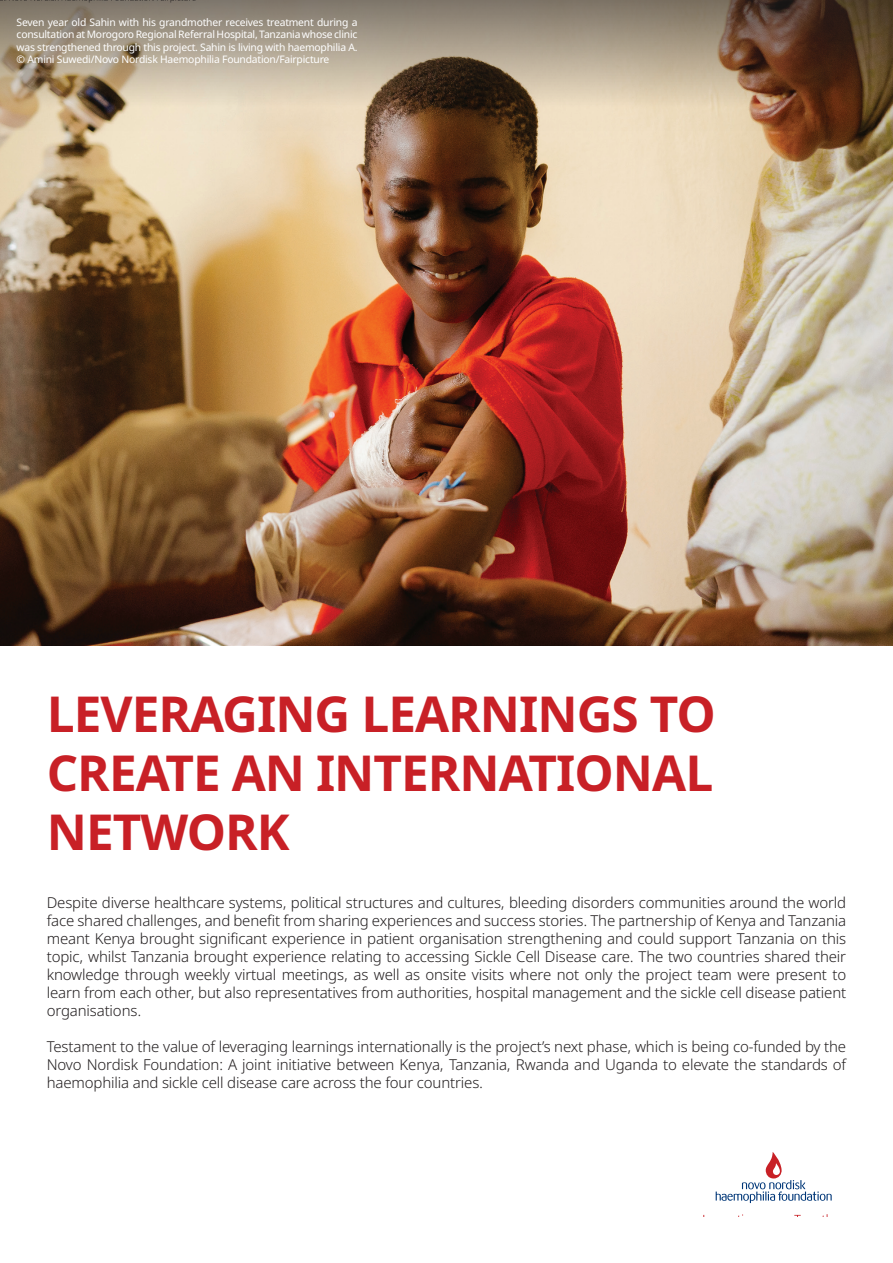
<style>
.page{position:relative;width:893px;height:1263px;background:#fff}
.page>*{position:absolute;margin:0;border:0;box-sizing:border-box;transform-origin:0 0}
.t1{font:700 49.5px/59.4px "Apis";letter-spacing:-.02em;color:#c82026;text-align:justify}
.t2{font:300 15px/18px "Apis";letter-spacing:-.01em;color:#231f20;text-align:justify}
.t3{font:10.35px/12.5px "Apis";letter-spacing:-.02em;color:#fff;text-align:justify}
</style>
<div class="page">
<img style="left:0;top:130px;width:893px;height:516px">
<img style="left:0;top:0;width:893px;height:130px">
<svg style="left:716px;top:1152px;width:116px;height:51px"></svg>
<svg style="left:703px;top:1214px;width:125px;height:2px"></svg>
<p class="t3" style="left:17px;top:16px;width:342px">Seven year old Sahin with his grandmother receives treatment during a consultation at Morogoro Regional Referral Hospital, Tanzania whose clinic was strengthened through this project. Sahin is living with haemophilia A. © Amini Suwedi/Novo Nordisk Haemophilia Foundation/Fairpicture</p>
<h1 class="t1" style="left:47px;top:685px;width:670px">LEVERAGING LEARNINGS TO CREATE AN INTERNATIONAL NETWORK</h1>
<p class="t2" style="left:47px;top:894px;width:801px">Despite diverse healthcare systems, political structures and cultures, bleeding disorders communities around the world face shared challenges, and benefit from sharing experiences and success stories. The partnership of Kenya and Tanzania meant Kenya brought significant experience in patient organisation strengthening and could support Tanzania on this topic, whilst Tanzania brought experience relating to accessing Sickle Cell Disease care. The two countries shared their knowledge through weekly virtual meetings, as well as onsite visits where not only the project team were present to learn from each other, but also representatives from authorities, hospital management and the sickle cell disease patient organisations.</p>
<p class="t2" style="left:47px;top:1038px;width:801px">Testament to the value of leveraging learnings internationally is the project’s next phase, which is being co-funded by the Novo Nordisk Foundation: A joint initiative between Kenya, Tanzania, Rwanda and Uganda to elevate the standards of haemophilia and sickle cell disease care across the four countries.</p>
</div>
